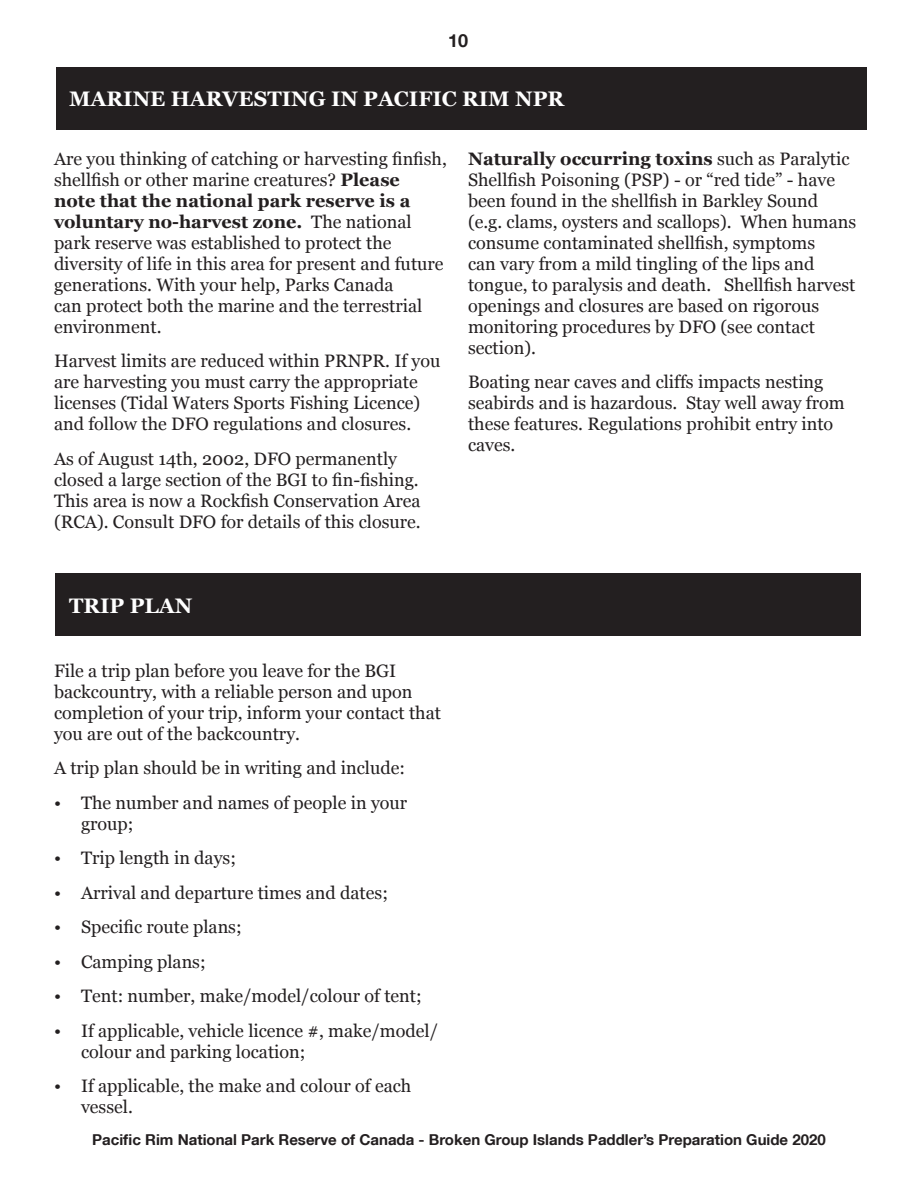
<style>
.page{position:relative;width:918px;height:1188px;background:#fff}
.page>*{position:absolute;margin:0;border:0;box-sizing:border-box;transform-origin:0 0}
.t1{font:700 21px "Georgia";color:#fff}
.t2{font:18px/21px "Georgia";color:#231f20}
.t3{font:700 18px "Helvetica Neue LT";color:#231f20}
.t4{font:700 15px "Helvetica Neue LT";color:#231f20}
.s1{font-weight:700}
</style>
<div class="page">
<div style="left:56px;top:68px;width:810px;height:62px;background:#231f20"></div>
<div style="left:56px;top:574px;width:805px;height:62px;background:#231f20"></div>
<p class="t3" style="left:448px;top:30px;width:22px">10</p>
<p class="t1" style="left:69px;top:86px;width:496px">MARINE HARVESTING IN PACIFIC RIM NPR</p>
<p class="t2" style="left:54px;top:148px;width:394px">Are you thinking of catching or harvesting finfish, shellfish or other marine creatures? <span class="s1">Please<br>note that the national park reserve is a voluntary no-harvest zone.</span> The national park reserve was established to protect the diversity of life in this area for present and future generations. With your help, Parks Canada<br>can protect both the marine and the terrestrial environment.</p>
<p class="t2" style="left:54px;top:351px;width:388px">Harvest limits are reduced within PRNPR. If you are harvesting you must carry the appropriate licenses (Tidal Waters Sports Fishing Licence) and follow the DFO regulations and closures.</p>
<p class="t2" style="left:54px;top:448px;width:368px">As of August 14th, 2002, DFO permanently closed a large section of the BGI to fin-fishing.<br>This area is now a Rockfish Conservation Area (RCA). Consult DFO for details of this closure.</p>
<p class="t2" style="left:468px;top:148px;width:390px"><span class="s1">Naturally occurring toxins</span> such as Paralytic Shellfish Poisoning (PSP) - or “red tide” - have been found in the shellfish in Barkley Sound (e.g. clams, oysters and scallops). When humans consume contaminated shellfish, symptoms<br>can vary from a mild tingling of the lips and tongue, to paralysis and death. Shellfish harvest openings and closures are based on rigorous monitoring procedures by DFO (see contact section).</p>
<p class="t2" style="left:468px;top:372px;width:378px">Boating near caves and cliffs impacts nesting seabirds and is hazardous. Stay well away from these features. Regulations prohibit entry into caves.</p>
<p class="t1" style="left:69px;top:592px;width:125px">TRIP PLAN</p>
<p class="t2" style="left:54px;top:660px;width:389px">File a trip plan before you leave for the BGI backcountry, with a reliable person and upon completion of your trip, inform your contact that you are out of the backcountry.</p>
<p class="t2" style="left:54px;top:758px;width:353px">A trip plan should be in writing and include:</p>
<p class="t2" style="left:81px;top:792px;width:328px;text-indent:-27px">• The number and names of people in your group;</p>
<p class="t2" style="left:54px;top:848px;width:183px">• Trip length in days;</p>
<p class="t2" style="left:54px;top:882px;width:335px">• Arrival and departure times and dates;</p>
<p class="t2" style="left:54px;top:917px;width:189px">• Specific route plans;</p>
<p class="t2" style="left:54px;top:951px;width:153px">• Camping plans;</p>
<p class="t2" style="left:54px;top:986px;width:369px">• Tent: number, make/model/colour of tent;</p>
<p class="t2" style="left:81px;top:1020px;width:359px;text-indent:-27px">• If applicable, vehicle licence #, make/model/ colour and parking location;</p>
<p class="t2" style="left:81px;top:1076px;width:332px;text-indent:-27px">• If applicable, the make and colour of each vessel.</p>
<p class="t4" style="left:92px;top:1130px;width:735px">Pacific Rim National Park Reserve of Canada - Broken Group Islands Paddler’s Preparation Guide 2020</p>
</div>
